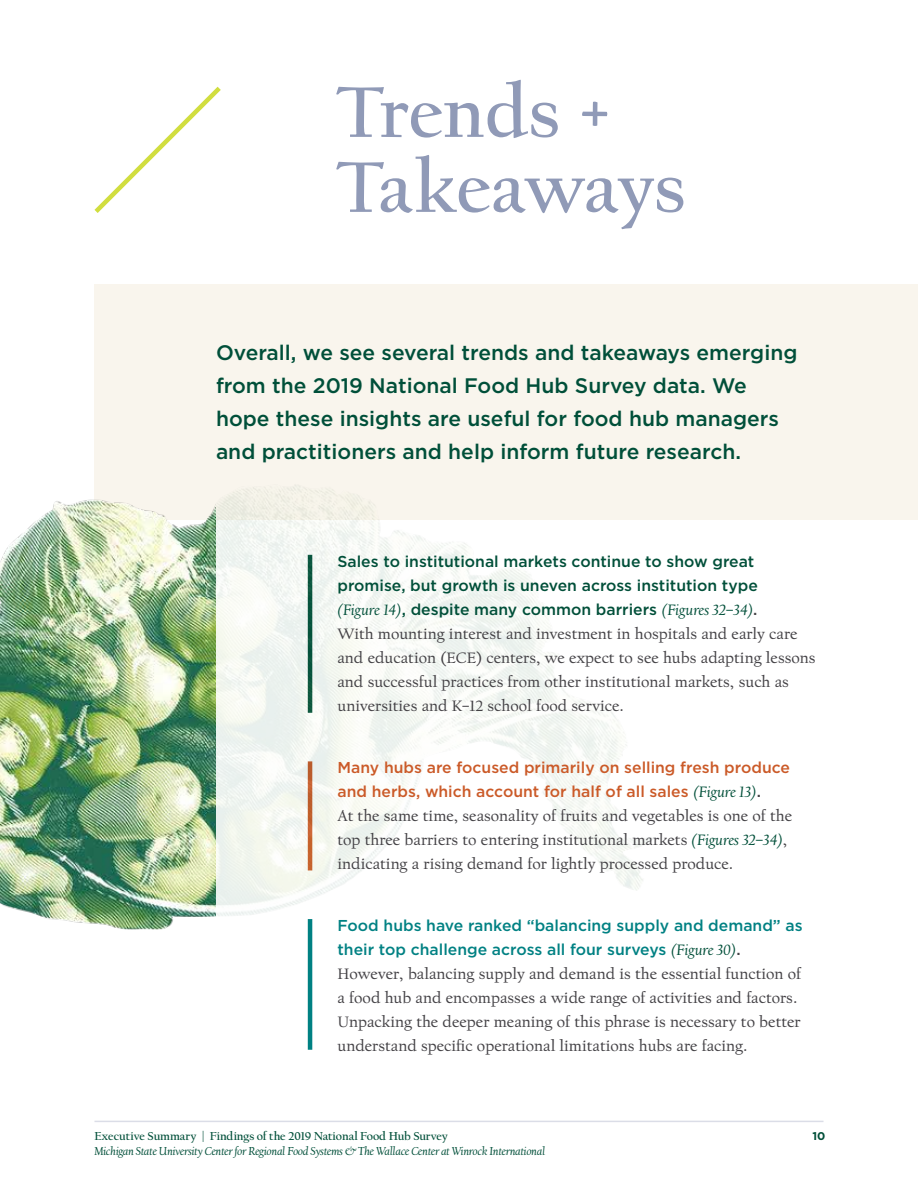
<style>
.page{position:relative;width:918px;height:1188px;background:#fff}
.page>*{position:absolute;margin:0;border:0;box-sizing:border-box;transform-origin:0 0}
.t1{font:700 75px/75px "Californian FB";color:#909ab7}
.t2{font:500 21px/33px "Gotham";color:#004f39}
.t3{font:15.75px/24px "Californian FB Text";color:#434145}
.t4{font:500 15.75px/24px "Gotham";color:#004f39}
.t5{font:500 15.75px/24px "Gotham";color:#cb5a28}
.t6{font:500 15.75px/24px "Gotham";color:#008183}
.t7{font:italic 12px "Californian FB Text";letter-spacing:-.02em;color:#004f39}
.t8{font:700 12px "Californian FB";letter-spacing:-.01em;color:#004f39}
.t9{font:700 11.25px "Gotham";color:#004f39}
.s1{font-family:"Californian FB Text";font-weight:400;font-style:italic}
.s2{color:#434145}
.s3{font-family:"Californian FB Text";font-weight:400;font-style:italic;color:#004f39}
.s4{font-style:italic;color:#004f39}
</style>
<div class="page">
<hr style="left:94px;top:1121px;width:730px;height:1px;background:#dbdde7">
<div style="left:94px;top:284px;width:824px;height:235px;background:#f7f2e7"></div>
<img style="left:0;top:485px;width:678px;height:537px">
<hr style="left:308px;top:555px;width:4px;height:158px;background:#09553d">
<hr style="left:308px;top:761px;width:4px;height:109px;background:#c5622d">
<hr style="left:308px;top:919px;width:4px;height:131px;background:#008183">
<svg style="left:94px;top:86px;width:127px;height:127px"></svg>
<h1 class="t1" style="left:336px;top:76px;width:351px">Trends +<br>Takeaways</h1>
<p class="t2" style="left:216px;top:336px;width:583px">Overall, we see several trends and takeaways emerging from the 2019 National Food Hub Survey data. We hope these insights are useful for food hub managers and practitioners and help inform future research.</p>
<p class="t4" style="left:338px;top:550px;width:422px">Sales to institutional markets continue to show great promise, but growth is uneven across institution type <span class="s1">(Figure 14)</span>, despite many common barriers <span class="s1">(Figures 32–34)</span><span class="s2">.</span></p>
<p class="t3" style="left:338px;top:623px;width:480px">With mounting interest and investment in hospitals and early care and education (ECE) centers, we expect to see hubs adapting lessons and successful practices from other institutional markets, such as universities and K–12 school food service.</p>
<p class="t5" style="left:338px;top:755px;width:454px">Many hubs are focused primarily on selling fresh produce and herbs, which account for half of all sales <span class="s3">(Figure 13)</span><span class="s2">.</span></p>
<p class="t3" style="left:338px;top:804px;width:456px">At the same time, seasonality of fruits and vegetables is one of the top three barriers to entering institutional markets <span class="s4">(Figures 32–34)</span>, indicating a rising demand for lightly processed produce.</p>
<p class="t6" style="left:338px;top:913px;width:467px">Food hubs have ranked “balancing supply and demand” as their top challenge across all four surveys <span class="s3">(Figure 30)</span><span class="s2">.</span></p>
<p class="t3" style="left:338px;top:962px;width:466px">However, balancing supply and demand is the essential function of a food hub and encompasses a wide range of activities and factors.<br>Unpacking the deeper meaning of this phrase is necessary to better understand specifc operational limitations hubs are facing.</p>
<p class="t8" style="left:94px;top:1129px;width:355px">Executive Summary | Findings of the 2019 National Food Hub Survey</p>
<p class="t9" style="left:813px;top:1129px;width:14px">10</p>
<p class="t7" style="left:94px;top:1144px;width:453px">Michigan State University Center for Regional Food Systems &amp; The Wallace Center at Winrock International</p>
</div>
